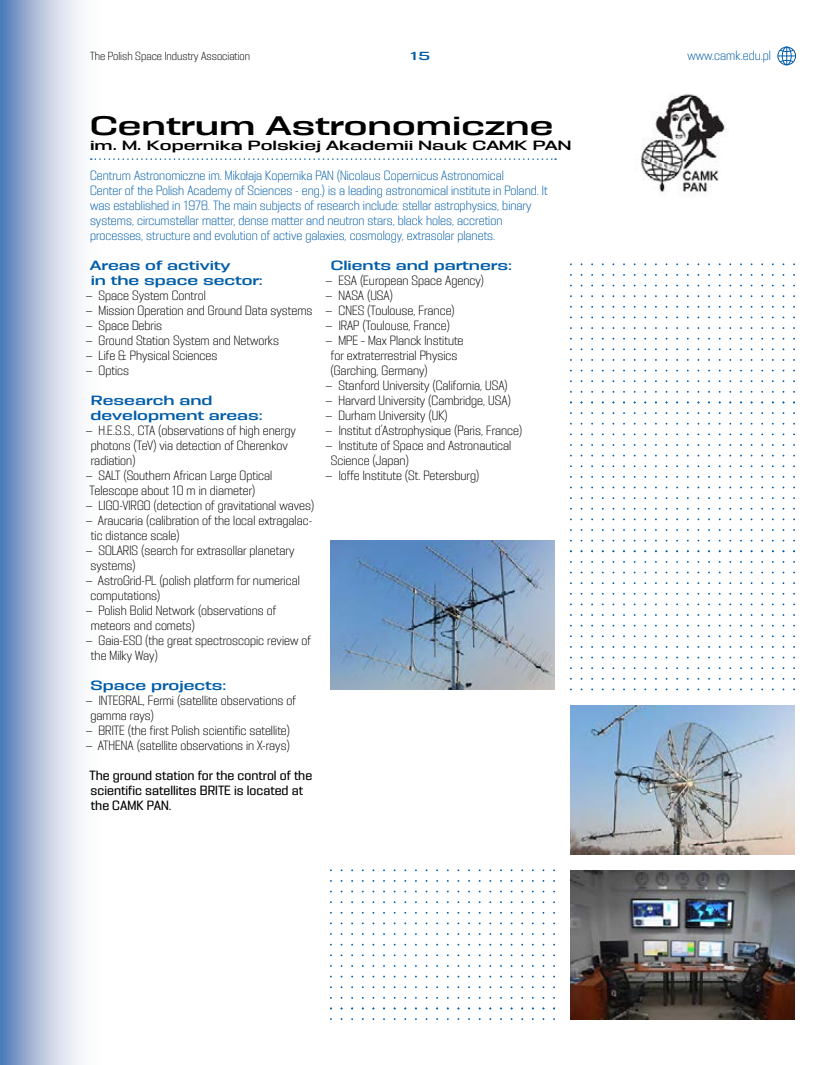
<style>
.page{position:relative;width:840px;height:1065px;background:#fff}
.page>*{position:absolute;margin:0;border:0;box-sizing:border-box;transform-origin:0 0}
.t1{font:24px "PODIUM Sharp 9.8";color:#000}
.t2{font:12px/15px "PODIUM Sharp 5.5";color:#000}
.t3{font:12px/15px "PODIUM Sharp 5.5";color:#005da9}
.t4{font:12px/15px "PODIUM Sharp 8.8";color:#005da9}
.t5{font:12px/15px "PODIUM Sharp 5.7";color:#000}
.t6{font:12px "PODIUM Sharp 9.8";color:#000}
.t7{font:10.5px "PODIUM Sharp 5.5";color:#000}
.t8{font:10.5px "PODIUM Sharp 9.8";color:#005da9}
</style>
<div class="page">
<svg style="left:0;top:0;width:91px;height:1065px"></svg>
<svg style="left:778px;top:47px;width:18px;height:18px"></svg>
<svg style="left:91px;top:158px;width:462px;height:2px"></svg>
<img style="left:641px;top:93px;width:86px;height:103px">
<img style="left:330px;top:540px;width:225px;height:150px">
<img style="left:570px;top:870px;width:225px;height:150px">
<img style="left:570px;top:705px;width:225px;height:150px">
<p class="t7" style="left:90px;top:49px;width:162px">The Polish Space Industry Association</p>
<p class="t8" style="left:410px;top:49px;width:22px">15</p>
<p class="t3" style="left:688px;top:48px;width:85px">www.camk.edu.pl</p>
<h1 class="t1" style="left:90px;top:110px;width:465px">Centrum Astronomiczne</h1>
<p class="t6" style="left:90px;top:138px;width:483px">im. M. Kopernika Polskiej Akademii Nauk CAMK PAN</p>
<p class="t3" style="left:90px;top:168px;width:459px">Centrum Astronomiczne im. Mikołaja Kopernika PAN (Nicolaus Copernicus Astronomical<br>Center of the Polish Academy of Sciences - eng.) is a leading astronomical institute in Poland. It was established in 1978. The main subjects of research include: stellar astrophysics, binary systems, circumstellar matter, dense matter and neutron stars, black holes, accretion processes, structure and evolution of active galaxies, cosmology, extrasolar planets.</p>
<p class="t4" style="left:90px;top:258px;width:175px">Areas of activity<br>in the space sector:</p>
<p class="t2" style="left:86px;top:288px;width:121px">— Space System Control</p>
<p class="t2" style="left:86px;top:303px;width:228px">— Mission Operation and Ground Data systems</p>
<p class="t2" style="left:86px;top:318px;width:78px">— Space Debris</p>
<p class="t2" style="left:86px;top:333px;width:195px">— Ground Station System and Networks</p>
<p class="t2" style="left:86px;top:348px;width:133px">— Life &amp; Physical Sciences</p>
<p class="t2" style="left:86px;top:363px;width:45px">— Optics</p>
<p class="t4" style="left:90px;top:393px;width:174px">Research and development areas:</p>
<p class="t2" style="left:91px;top:423px;width:207px;text-indent:-5px">— H.E.S.S., CTA (observations of high energy photons (TeV) via detection of Cherenkov radiation)</p>
<p class="t2" style="left:86px;top:468px;width:188px">— SALT (Southern African Large Optical<br>Telescope about 10 m in diameter)</p>
<p class="t2" style="left:86px;top:498px;width:230px">— LIGO-VIRGO (detection of gravitational waves)</p>
<p class="t2" style="left:91px;top:513px;width:223px;text-indent:-5px">— Araucaria (calibration of the local extragalac&shy;tic distance scale)</p>
<p class="t2" style="left:91px;top:543px;width:205px;text-indent:-4px">— SOLARIS (search for extrasollar planetary systems)</p>
<p class="t2" style="left:91px;top:573px;width:211px;text-indent:-4px">— AstroGrid-PL (polish platform for numerical computations)</p>
<p class="t2" style="left:91px;top:603px;width:187px;text-indent:-5px">— Polish Bolid Network (observations of meteors and comets)</p>
<p class="t2" style="left:91px;top:633px;width:222px;text-indent:-5px">— Gaia-ESO (the great spectroscopic review of the Milky Way)</p>
<p class="t4" style="left:91px;top:678px;width:137px">Space projects:</p>
<p class="t2" style="left:91px;top:693px;width:207px;text-indent:-4px">— INTEGRAL, Fermi (satellite observations of gamma rays)</p>
<p class="t2" style="left:86px;top:723px;width:206px">— BRITE (the first Polish scientific satellite)</p>
<p class="t2" style="left:86px;top:738px;width:205px">— ATHENA (satellite observations in X-rays)</p>
<p class="t5" style="left:90px;top:768px;width:224px">The ground station for the control of the scientific satellites BRITE is located at the CAMK PAN.</p>
<p class="t4" style="left:331px;top:258px;width:183px">Clients and partners:</p>
<p class="t2" style="left:326px;top:273px;width:160px">— ESA (European Space Agency)</p>
<p class="t2" style="left:326px;top:288px;width:68px">— NASA (USA)</p>
<p class="t2" style="left:326px;top:303px;width:130px">— CNES (Toulouse, France)</p>
<p class="t2" style="left:326px;top:318px;width:126px">— IRAP (Toulouse, France)</p>
<p class="t2" style="left:331px;top:333px;width:134px;text-indent:-5px">— MPE – Max Planck Institute for extraterrestrial Physics (Garching, Germany)</p>
<p class="t2" style="left:326px;top:378px;width:183px">— Stanford University (California, USA)</p>
<p class="t2" style="left:326px;top:393px;width:186px">— Harvard University (Cambridge, USA)</p>
<p class="t2" style="left:326px;top:408px;width:123px">— Durham University (UK)</p>
<p class="t2" style="left:326px;top:423px;width:198px">— Institut d’Astrophysique (Paris, France)</p>
<p class="t2" style="left:331px;top:438px;width:182px;text-indent:-5px">— Institute of Space and Astronautical<br>Science (Japan)</p>
<p class="t2" style="left:326px;top:468px;width:155px">— Ioffe Institute (St. Petersburg)</p>
</div>
